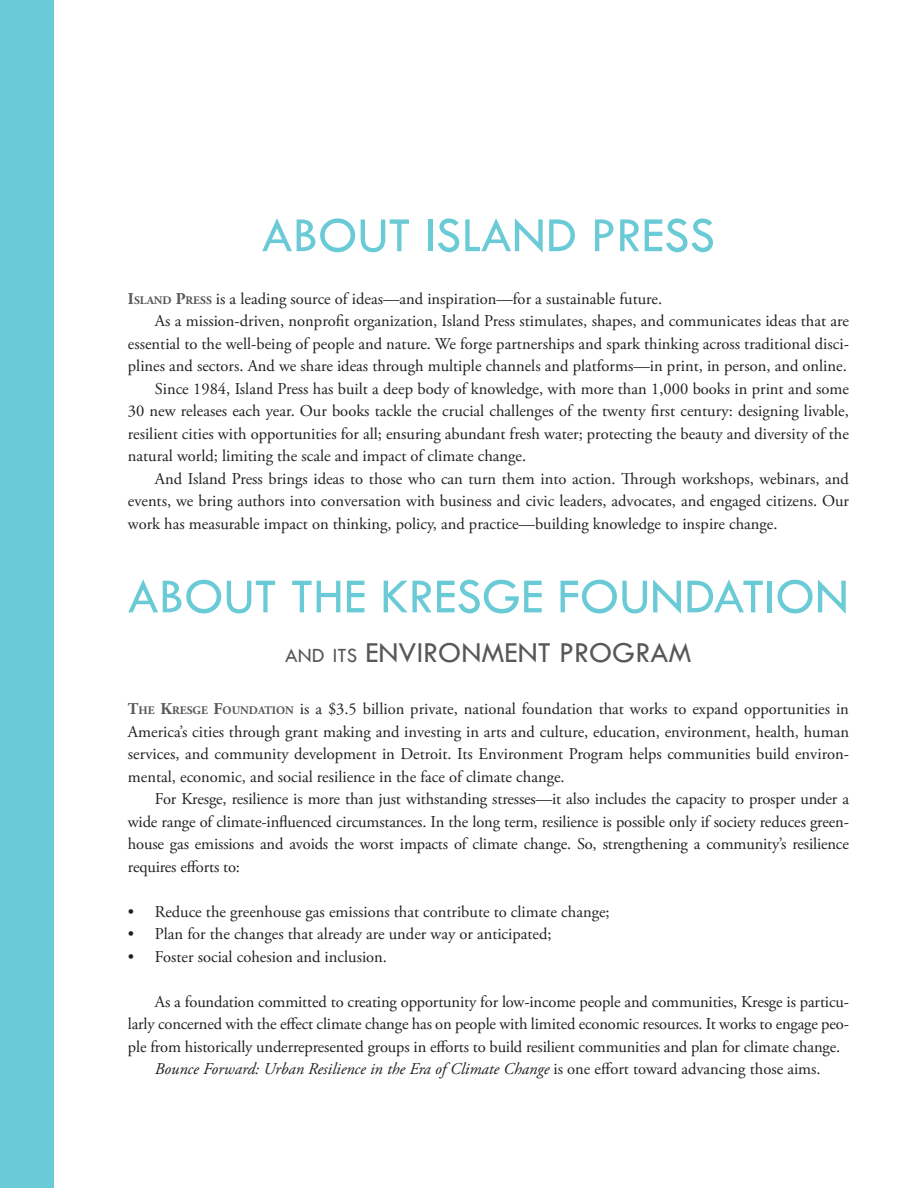
<style>
.page{position:relative;width:918px;height:1188px;background:#fff}
.page>*{position:absolute;margin:0;border:0;box-sizing:border-box;transform-origin:0 0}
.CH_title{font:51px "Tw Cen";color:#6acbd6}
.CH_subtitle{font:30px "Tw Cen";color:#57585a}
.txt_indent{font:16.5px/22.5px "Adobe Garamond Pro";color:#231f20;text-align:justify}
.txt-NoIndent{font:16.5px/22.5px "Adobe Garamond Pro";color:#231f20;text-align:justify}
.txt_indent-2{font:italic 16.5px "Adobe Garamond Pro";color:#231f20}
.s1{font-weight:700;color:#57585a}
.s2{font-weight:700;font-size:11.55px;color:#57585a}
.s3{font-size:21px}
.s4{font-style:normal}
</style>
<div class="page">
<div style="left:0;top:0;width:54px;height:1188px;background:#6acbd6"></div>
<p class="CH_title" style="left:262px;top:204px;width:455px">ABOUT ISLAND PRESS</p>
<p class="txt-NoIndent" style="left:128px;top:288px;width:536px"><span class="s1">I</span><span class="s2">SLAND</span> <span class="s1">P</span><span class="s2">RESS</span> is a leading source of ideas—and inspiration—for a sustainable future.</p>
<p class="txt_indent" style="left:128px;top:310px;width:723px;text-indent:27px">As a mission-driven, nonprofit organization, Island Press stimulates, shapes, and communicates ideas that are essential to the well-being of people and nature. We forge partnerships and spark thinking across traditional disci&shy;plines and sectors. And we share ideas through multiple channels and platforms—in print, in person, and online.</p>
<p class="txt_indent" style="left:128px;top:378px;width:723px;text-indent:27px">Since 1984, Island Press has built a deep body of knowledge, with more than 1,000 books in print and some 30 new releases each year. Our books tackle the crucial challenges of the twenty first century: designing livable, resilient cities with opportunities for all; ensuring abundant fresh water; protecting the beauty and diversity of the natural world; limiting the scale and impact of climate change.</p>
<p class="txt_indent" style="left:128px;top:468px;width:723px;text-indent:27px">And Island Press brings ideas to those who can turn them into action. Through workshops, webinars, and events, we bring authors into conversation with business and civic leaders, advocates, and engaged citizens. Our work has measurable impact on thinking, policy, and practice—building knowledge to inspire change.</p>
<p class="CH_title" style="left:128px;top:566px;width:722px">ABOUT THE KRESGE FOUNDATION</p>
<p class="CH_subtitle" style="left:285px;top:634px;width:408px"><span class="s3">AND ITS</span> ENVIRONMENT PROGRAM</p>
<p class="txt-NoIndent" style="left:128px;top:698px;width:723px"><span class="s1">T</span><span class="s2">HE</span> <span class="s1">K</span><span class="s2">RESGE</span> <span class="s1">F</span><span class="s2">OUNDATION</span> is a $3.5 billion private, national foundation that works to expand opportunities in America’s cities through grant making and investing in arts and culture, education, environment, health, human services, and community development in Detroit. Its Environment Program helps communities build environ&shy;mental, economic, and social resilience in the face of climate change.</p>
<p class="txt_indent" style="left:128px;top:789px;width:723px;text-indent:27px">For Kresge, resilience is more than just withstanding stresses—it also includes the capacity to prosper under a wide range of climate-influenced circumstances. In the long term, resilience is possible only if society reduces green&shy;house gas emissions and avoids the worst impacts of climate change. So, strengthening a community’s resilience requires efforts to:</p>
<p class="txt-NoIndent" style="left:128px;top:901px;width:483px">• Reduce the greenhouse gas emissions that contribute to climate change;</p>
<p class="txt-NoIndent" style="left:128px;top:923px;width:425px">• Plan for the changes that already are under way or anticipated;</p>
<p class="txt-NoIndent" style="left:128px;top:946px;width:261px">• Foster social cohesion and inclusion.</p>
<p class="txt_indent" style="left:128px;top:991px;width:723px;text-indent:27px">As a foundation committed to creating opportunity for low-income people and communities, Kresge is particu&shy;larly concerned with the effect climate change has on people with limited economic resources. It works to engage peo&shy;ple from historically underrepresented groups in efforts to build resilient communities and plan for climate change.</p>
<p class="txt_indent-2" style="left:155px;top:1059px;width:667px">Bounce Forward: Urban Resilience in the Era of Climate Change <span class="s4">is one effort toward advancing those aims.</span></p>
</div>
